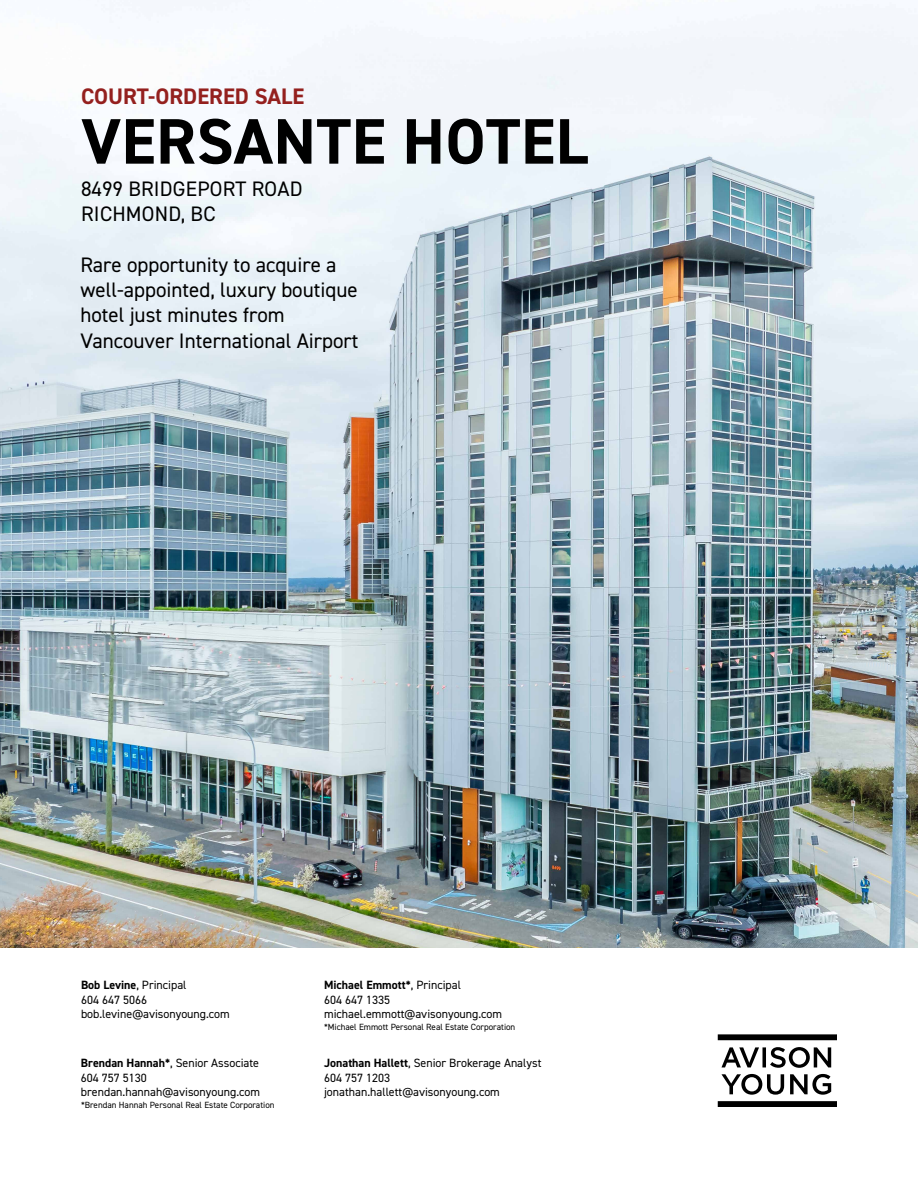
<style>
.page{position:relative;width:918px;height:1188px;background:#fff}
.page>*{position:absolute;margin:0;border:0;box-sizing:border-box;transform-origin:0 0}
.t1{font:700 64.5px "DIN2014";letter-spacing:.01em;color:#000}
.t2{font:700 22.5px "DIN2014";color:#94201e}
.t3{font:21px/25.2px "DIN2014";color:#000}
.t4{font:12px/14.4px "DIN2014";color:#000}
.t5{font:9px "DIN2014";color:#000}
.s1{font-weight:700}
</style>
<div class="page">
<img style="left:0;top:0;width:918px;height:948px">
<svg style="left:718px;top:1034px;width:119px;height:6px"></svg>
<svg style="left:718px;top:1101px;width:119px;height:6px"></svg>
<svg style="left:721px;top:1047px;width:110px;height:21px"></svg>
<svg style="left:721px;top:1074px;width:63px;height:21px"></svg>
<svg style="left:790px;top:1074px;width:41px;height:21px"></svg>
<h2 class="t2" style="left:81px;top:81px;width:225px">COURT-ORDERED SALE</h2>
<h1 class="t1" style="left:81px;top:99px;width:508px">VERSANTE HOTEL</h1>
<h3 class="t3" style="left:81px;top:176px;width:223px">8499 BRIDGEPORT ROAD<br>RICHMOND, BC</h3>
<h3 class="t3" style="left:80px;top:252px;width:280px">Rare opportunity to acquire a well-appointed, luxury boutique hotel just minutes from<br>Vancouver International Airport</h3>
<p class="t4" style="left:81px;top:978px;width:150px"><span class="s1">Bob Levine</span>, Principal<br>604 647 5066 bob.levine@avisonyoung.com</p>
<p class="t4" style="left:324px;top:978px;width:180px"><span class="s1">Michael Emmott*</span>, Principal<br>604 647 1335 michael.emmott@avisonyoung.com</p>
<p class="t5" style="left:324px;top:1022px;width:193px">*Michael Emmott Personal Real Estate Corporation</p>
<p class="t4" style="left:81px;top:1056px;width:181px"><span class="s1">Brendan Hannah*</span>, Senior Associate<br>604 757 5130 brendan.hannah@avisonyoung.com</p>
<p class="t5" style="left:81px;top:1099px;width:195px">*Brendan Hannah Personal Real Estate Corporation</p>
<p class="t4" style="left:324px;top:1056px;width:219px"><span class="s1">Jonathan Hallett</span>, Senior Brokerage Analyst<br>604 757 1203 jonathan.hallett@avisonyoung.com</p>
</div>
